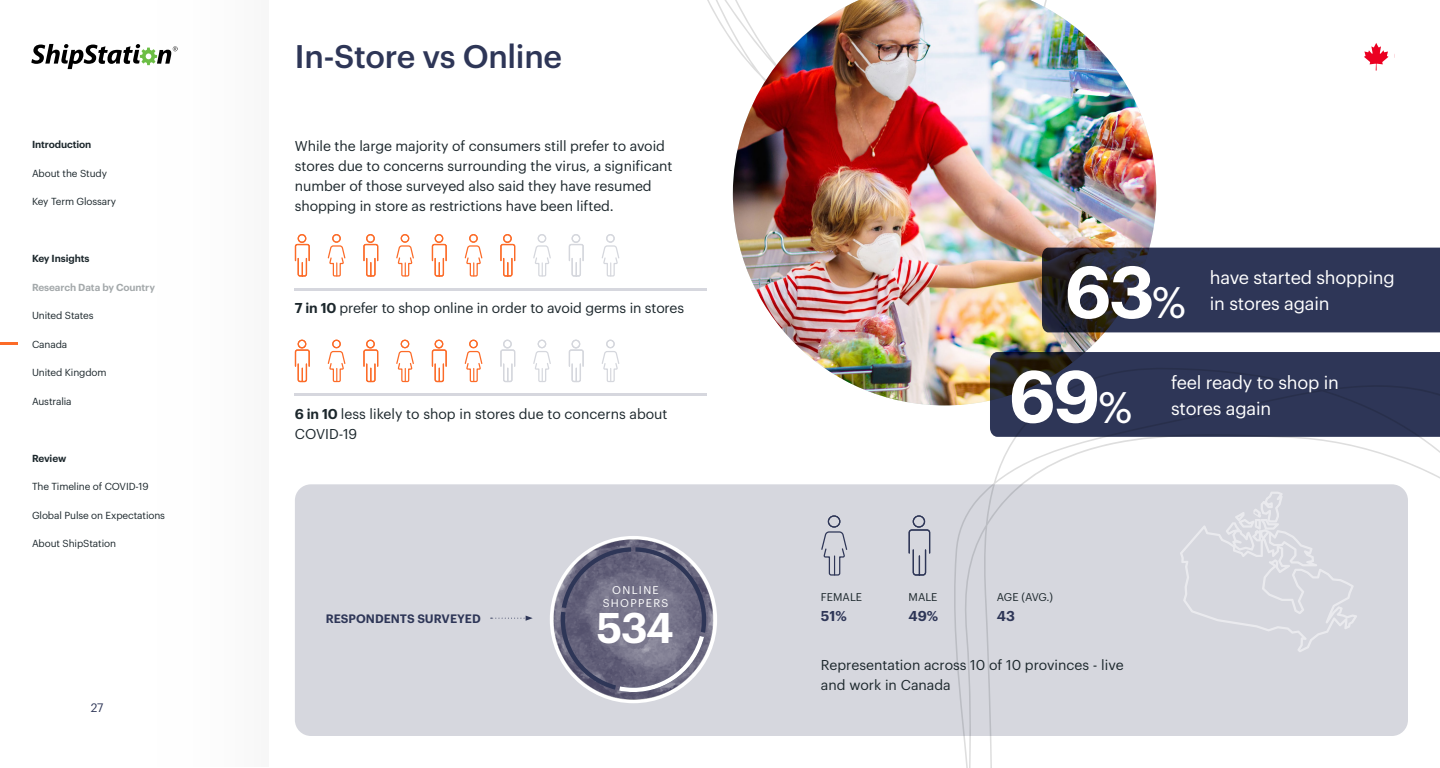
<style>
.page{position:relative;width:1440px;height:768px;background:#fff}
.page>*{position:absolute;margin:0;border:0;box-sizing:border-box;transform-origin:0 0}
.t1{font:600 72px "Graphik";color:#fff}
.t2{font:600 42px "Graphik";color:#fff}
.t3{font:500 32px "Graphik";letter-spacing:-.01em;color:#2e3657}
.t4{font:18px/26px "Graphik";letter-spacing:-.01em;color:#fff}
.t5{font:14px/20px "Graphik";letter-spacing:-.005em;color:#1c272c}
.t6{font:600 14px "Graphik";color:#2e3657}
.t7{font:600 12px "Graphik";color:#2e3657}
.t8{font:12px "Graphik";color:#2e3657}
.t9{font:11px "Graphik";color:#1c272c}
.t10{font:11px/13.2px "Graphik";letter-spacing:.12em;color:#fff;text-align:center}
.t11{font:10px "Graphik";letter-spacing:-.01em;color:#1c272c}
.t12{font:600 10px "Graphik";letter-spacing:-.01em;color:#1c272c}
.t13{font:600 10px "Graphik";letter-spacing:-.01em;color:#a4a9ab}
.s1{font-weight:600}
.s2{font-weight:400;font-size:43.2px}
</style>
<div class="page">
<svg style="left:31px;top:44px;width:147px;height:25px"></svg>
<svg style="left:1364px;top:43px;width:25px;height:28px"></svg>
<svg style="left:951px;top:405px;width:489px;height:363px"></svg>
<hr style="left:0;top:342px;width:18px;height:3px;background:#fc6b28">
<img style="left:733px;top:0;width:423px;height:405px">
<div style="left:295px;top:484px;width:1113px;height:252px;background:#d6d7de;border-radius:16px"></div>
<div style="left:606px;top:234px;width:9px;height:9px;border:1px solid #d5d7dd;border-radius:50%"></div>
<svg style="left:601px;top:245px;width:19px;height:32px"></svg>
<div style="left:538px;top:234px;width:8px;height:9px;border:1px solid #d5d7dd;border-radius:50%"></div>
<svg style="left:533px;top:245px;width:18px;height:32px"></svg>
<div style="left:469px;top:234px;width:9px;height:9px;border:1px solid #fc6b28;border-radius:50%"></div>
<svg style="left:464px;top:245px;width:19px;height:32px"></svg>
<div style="left:401px;top:234px;width:8px;height:9px;border:1px solid #fc6b28;border-radius:50%"></div>
<svg style="left:396px;top:245px;width:18px;height:32px"></svg>
<div style="left:332px;top:234px;width:9px;height:9px;border:1px solid #fc6b28;border-radius:50%"></div>
<svg style="left:327px;top:245px;width:19px;height:32px"></svg>
<svg style="left:568px;top:234px;width:16px;height:43px"></svg>
<svg style="left:500px;top:234px;width:16px;height:43px"></svg>
<svg style="left:431px;top:234px;width:16px;height:43px"></svg>
<svg style="left:363px;top:234px;width:16px;height:43px"></svg>
<svg style="left:294px;top:234px;width:16px;height:43px"></svg>
<hr style="left:295px;top:288px;width:412px;height:3px;background:#2e3657">
<div style="left:606px;top:340px;width:9px;height:8px;border:1px solid #d5d7dd;border-radius:50%"></div>
<svg style="left:602px;top:351px;width:18px;height:31px"></svg>
<div style="left:538px;top:340px;width:8px;height:8px;border:1px solid #d5d7dd;border-radius:50%"></div>
<svg style="left:533px;top:351px;width:18px;height:31px"></svg>
<div style="left:469px;top:340px;width:9px;height:8px;border:1px solid #fc6b28;border-radius:50%"></div>
<svg style="left:464px;top:350px;width:19px;height:33px"></svg>
<div style="left:401px;top:340px;width:8px;height:8px;border:1px solid #fc6b28;border-radius:50%"></div>
<svg style="left:396px;top:350px;width:18px;height:33px"></svg>
<div style="left:332px;top:340px;width:9px;height:8px;border:1px solid #fc6b28;border-radius:50%"></div>
<svg style="left:327px;top:350px;width:19px;height:33px"></svg>
<svg style="left:568px;top:339px;width:16px;height:44px"></svg>
<svg style="left:500px;top:339px;width:16px;height:44px"></svg>
<svg style="left:431px;top:339px;width:16px;height:44px"></svg>
<svg style="left:363px;top:339px;width:16px;height:44px"></svg>
<svg style="left:294px;top:339px;width:16px;height:44px"></svg>
<hr style="left:295px;top:393px;width:412px;height:3px;background:#2e3657">
<svg style="left:908px;top:515px;width:23px;height:61px"></svg>
<div style="left:828px;top:515px;width:12px;height:13px;border:1px solid #2e3657;border-radius:50%"></div>
<svg style="left:821px;top:531px;width:27px;height:45px"></svg>
<img style="left:550px;top:536px;width:167px;height:167px">
<svg style="left:561px;top:547px;width:145px;height:145px;background:#7a798e"></svg>
<svg style="left:491px;top:616px;width:42px;height:5px"></svg>
<svg style="left:1042px;top:248px;width:398px;height:84px;background:#2b314c"></svg>
<svg style="left:990px;top:352px;width:450px;height:85px;background:#2e3553"></svg>
<svg style="left:1180px;top:492px;width:177px;height:160px"></svg>
<p class="t12" style="left:32px;top:137px;width:61px">Introduction</p>
<p class="t11" style="left:32px;top:166px;width:76px">About the Study</p>
<p class="t11" style="left:32px;top:194px;width:86px">Key Term Glossary</p>
<p class="t12" style="left:32px;top:251px;width:59px">Key Insights</p>
<p class="t13" style="left:32px;top:279px;width:125px">Research Data by Country</p>
<p class="t11" style="left:32px;top:308px;width:63px">United States</p>
<p class="t11" style="left:32px;top:337px;width:37px">Canada</p>
<p class="t11" style="left:32px;top:365px;width:76px">United Kingdom</p>
<p class="t11" style="left:32px;top:394px;width:41px">Australia</p>
<p class="t12" style="left:32px;top:450px;width:36px">Review</p>
<p class="t11" style="left:32px;top:479px;width:118px">The Timeline of COVID-19</p>
<p class="t11" style="left:32px;top:508px;width:135px">Global Pulse on Expectations</p>
<p class="t11" style="left:32px;top:536px;width:86px">About ShipStation</p>
<p class="t8" style="left:91px;top:699px;width:14px">27</p>
<h3 class="t3" style="left:295px;top:32px;width:269px">In-Store vs Online</h3>
<p class="t5" style="left:295px;top:135px;width:379px">While the large majority of consumers still prefer to avoid stores due to concerns surrounding the virus, a significant number of those surveyed also said they have resumed shopping in store as restrictions have been lifted.</p>
<p class="t5" style="left:295px;top:297px;width:391px"><span class="s1">7 in 10</span> prefer to shop online in order to avoid germs in stores</p>
<p class="t5" style="left:295px;top:402px;width:374px"><span class="s1">6 in 10</span> less likely to shop in stores due to concerns about<br>COVID-19</p>
<p class="t7" style="left:326px;top:609px;width:157px">RESPONDENTS SURVEYED</p>
<p class="t10" style="left:603px;top:582px;width:67px">ONLINE<br>SHOPPERS</p>
<h2 class="t2" style="left:596px;top:596px;width:79px">534</h2>
<h1 class="t1" style="left:1064px;top:237px;width:123px">63<span class="s2">%</span></h1>
<p class="t4" style="left:1210px;top:263px;width:186px">have started shopping in stores again</p>
<h1 class="t1" style="left:1009px;top:341px;width:125px">69<span class="s2">%</span></h1>
<p class="t4" style="left:1171px;top:368px;width:169px">feel ready to shop in stores again</p>
<p class="t9" style="left:997px;top:589px;width:58px">AGE (AVG.)</p>
<p class="t6" style="left:997px;top:605px;width:20px">43</p>
<p class="t5" style="left:821px;top:654px;width:304px">Representation across 10 of 10 provinces - live and work in Canada</p>
<p class="t9" style="left:821px;top:589px;width:43px">FEMALE</p>
<p class="t6" style="left:821px;top:605px;width:27px">51%</p>
<p class="t9" style="left:909px;top:589px;width:30px">MALE</p>
<p class="t6" style="left:909px;top:605px;width:31px">49%</p>
</div>
